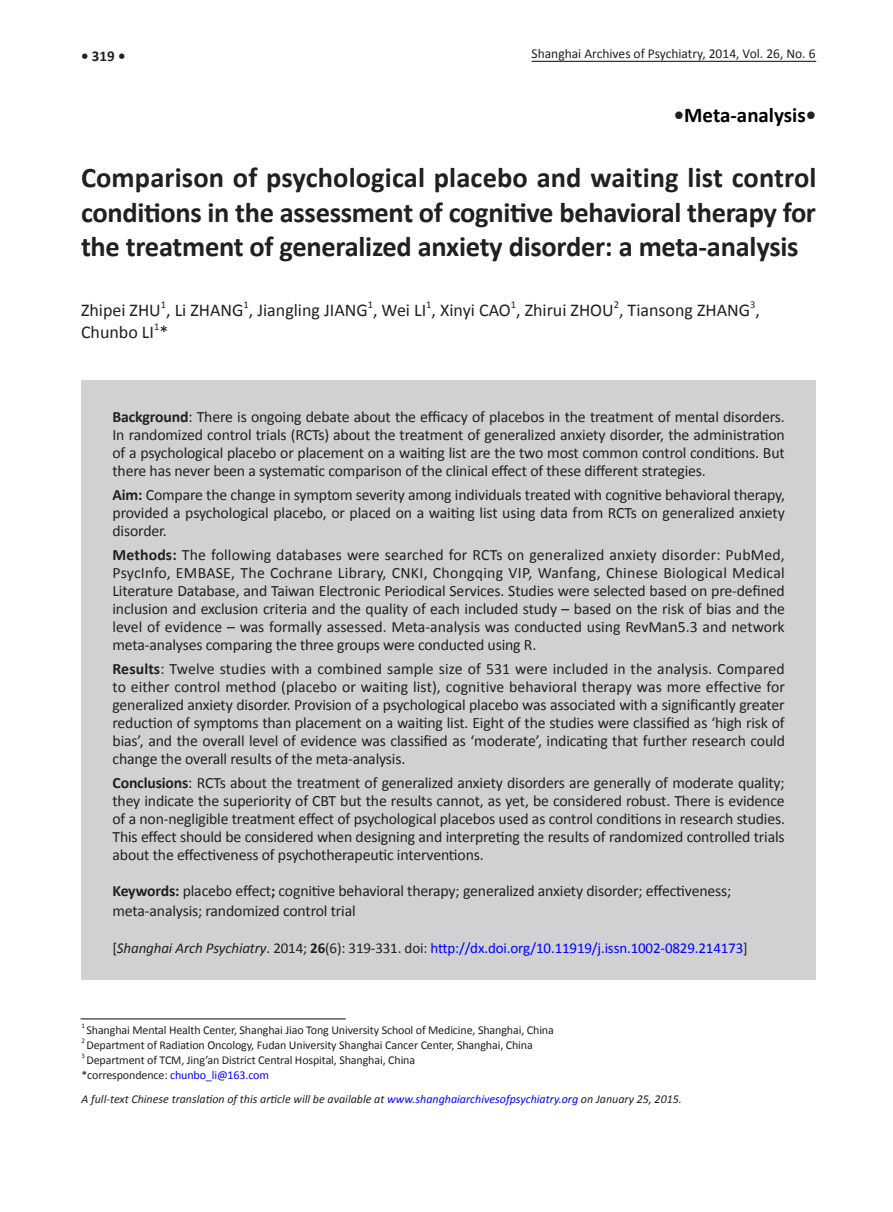
<style>
.page{position:relative;width:893px;height:1212px;background:#fff}
.page>*{position:absolute;margin:0;border:0;box-sizing:border-box;transform-origin:0 0}
.t1{font:700 28.5px/34.2px "Calibri";letter-spacing:-.01em;color:#231f20;text-align:justify}
.正文_wrd_1{font:700 21px "Calibri";color:#000}
.Normal_wrd_9{font:18px "Calibri";color:#231f20}
.Normal_wrd_45{font:15.75px/18px "Calibri";letter-spacing:-.01em;color:#231f20;text-align:justify}
.Normal_wrd_45-2{font:15px "Calibri";letter-spacing:-.01em;color:#00f}
.t2{font:700 15px "Calibri";color:#231f20}
.t3{font:13.5px "Calibri";color:#231f20}
.Normal_wrd_9-2{font:12px "Calibri";letter-spacing:-.01em;color:#231f20}
.Normal_wrd_10{font:italic 12px "Calibri";color:#231f20}
.Normal_wrd_9-3{font:12px "Calibri";letter-spacing:-.01em;color:#00f}
.Normal_wrd_9-4{font:10.5px "Calibri";color:#231f20}
.Normal_wrd_9-5{font:7.05px "Calibri";color:#231f20}
.s1{color:#231f20}
.s2{font-weight:700}
.s3{font-style:italic;color:#231f20}
.s4{font-weight:700;color:#231f20}
.s5{color:#00f}
</style>
<div class="page">
<hr style="left:81px;top:1018px;width:265px;height:1px;background:#231f20">
<div style="left:81px;top:380px;width:735px;height:599px;background:#d1d1d3"></div>
<hr style="left:531px;top:61px;width:285px;height:1px;background:#231f20">
<p class="t2" style="left:81px;top:46px;width:46px">• 319 •</p>
<p class="t3" style="left:531px;top:45px;width:286px">Shanghai Archives of Psychiatry, 2014, Vol. 26, No. 6</p>
<p class="正文_wrd_1" style="left:674px;top:102px;width:144px"><span class="s1">•</span>Meta-analysis<span class="s1">•</span></p>
<p class="t1" style="left:81px;top:159px;width:737px">Comparison of psychological placebo and waiting list control conditions in the assessment of cognitive behavioral therapy for the treatment of generalized anxiety disorder: a meta-analysis</p>
<p class="Normal_wrd_9-4" style="left:161px;top:298px;width:7px">1</p>
<p class="Normal_wrd_9-4" style="left:244px;top:298px;width:7px">1</p>
<p class="Normal_wrd_9-4" style="left:368px;top:298px;width:7px">1</p>
<p class="Normal_wrd_9-4" style="left:426px;top:298px;width:7px">1</p>
<p class="Normal_wrd_9-4" style="left:511px;top:298px;width:7px">1</p>
<p class="Normal_wrd_9-4" style="left:614px;top:298px;width:7px">2</p>
<p class="Normal_wrd_9-4" style="left:750px;top:298px;width:7px">3</p>
<p class="Normal_wrd_9" style="left:81px;top:321px;width:89px">Chunbo LI *</p>
<p class="Normal_wrd_9" style="left:81px;top:299px;width:680px">Zhipei ZHU , Li ZHANG , Jiangling JIANG , Wei LI , Xinyi CAO , Zhirui ZHOU , Tiansong ZHANG ,</p>
<p class="Normal_wrd_9-4" style="left:154px;top:320px;width:7px">1</p>
<p class="Normal_wrd_45" style="left:112px;top:407px;width:674px"><span class="s2">Background</span>: There is ongoing debate about the efficacy of placebos in the treatment of mental disorders.<br>In randomized control trials (RCTs) about the treatment of generalized anxiety disorder, the administration of a psychological placebo or placement on a waiting list are the two most common control conditions. But there has never been a systematic comparison of the clinical effect of these different strategies.</p>
<p class="Normal_wrd_45" style="left:112px;top:485px;width:674px"><span class="s2">Aim:</span> Compare the change in symptom severity among individuals treated with cognitive behavioral therapy, provided a psychological placebo, or placed on a waiting list using data from RCTs on generalized anxiety disorder.</p>
<p class="Normal_wrd_45" style="left:112px;top:545px;width:674px"><span class="s2">Methods:</span> The following databases were searched for RCTs on generalized anxiety disorder: PubMed, PsycInfo, EMBASE, The Cochrane Library, CNKI, Chongqing VIP, Wanfang, Chinese Biological Medical Literature Database, and Taiwan Electronic Periodical Services. Studies were selected based on pre-defined inclusion and exclusion criteria and the quality of each included study – based on the risk of bias and the level of evidence – was formally assessed. Meta-analysis was conducted using RevMan5.3 and network meta-analyses comparing the three groups were conducted using R.</p>
<p class="Normal_wrd_45" style="left:112px;top:659px;width:674px"><span class="s2">Results</span>: Twelve studies with a combined sample size of 531 were included in the analysis. Compared to either control method (placebo or waiting list), cognitive behavioral therapy was more effective for generalized anxiety disorder. Provision of a psychological placebo was associated with a significantly greater reduction of symptoms than placement on a waiting list. Eight of the studies were classified as ‘high risk of bias’, and the overall level of evidence was classified as ‘moderate’, indicating that further research could change the overall results of the meta-analysis.</p>
<p class="Normal_wrd_45" style="left:112px;top:773px;width:674px"><span class="s2">Conclusions</span>: RCTs about the treatment of generalized anxiety disorders are generally of moderate quality; they indicate the superiority of CBT but the results cannot, as yet, be considered robust. There is evidence of a non-negligible treatment effect of psychological placebos used as control conditions in research studies.<br>This effect should be considered when designing and interpreting the results of randomized controlled trials about the effectiveness of psychotherapeutic interventions.</p>
<p class="Normal_wrd_45" style="left:112px;top:881px;width:620px"><span class="s2">Keywords:</span> placebo effect<span class="s2">;</span> cognitive behavioral therapy; generalized anxiety disorder; effectiveness;</p>
<p class="Normal_wrd_45" style="left:112px;top:901px;width:245px">meta-analysis; randomized control trial</p>
<p class="Normal_wrd_45-2" style="left:112px;top:938px;width:637px"><span class="s1">[</span><span class="s3">Shanghai Arch Psychiatry</span><span class="s1">. 2014;</span> <span class="s4">26</span><span class="s1">(6): 319-331. doi:</span> http://dx.doi.org/10.11919/j.issn.1002-0829.214173<span class="s1">]</span></p>
<p class="Normal_wrd_9-5" style="left:81px;top:1021px;width:5px">1</p>
<p class="Normal_wrd_9-2" style="left:86px;top:1022px;width:469px">Shanghai Mental Health Center, Shanghai Jiao Tong University School of Medicine, Shanghai, China</p>
<p class="Normal_wrd_9-5" style="left:81px;top:1036px;width:5px">2</p>
<p class="Normal_wrd_9-2" style="left:86px;top:1037px;width:448px">Department of Radiation Oncology, Fudan University Shanghai Cancer Center, Shanghai, China</p>
<p class="Normal_wrd_9-5" style="left:81px;top:1051px;width:5px">3</p>
<p class="Normal_wrd_9-2" style="left:86px;top:1052px;width:330px">Department of TCM, Jing’an District Central Hospital, Shanghai, China</p>
<p class="Normal_wrd_9-3" style="left:81px;top:1067px;width:189px"><span class="s1">*correspondence:</span> chunbo_li@163.com</p>
<p class="Normal_wrd_10" style="left:81px;top:1091px;width:602px">A full-text Chinese translation of this article will be available at <span class="s5">www.shanghaiarchivesofpsychiatry.org</span> on January 25, 2015.</p>
</div>
